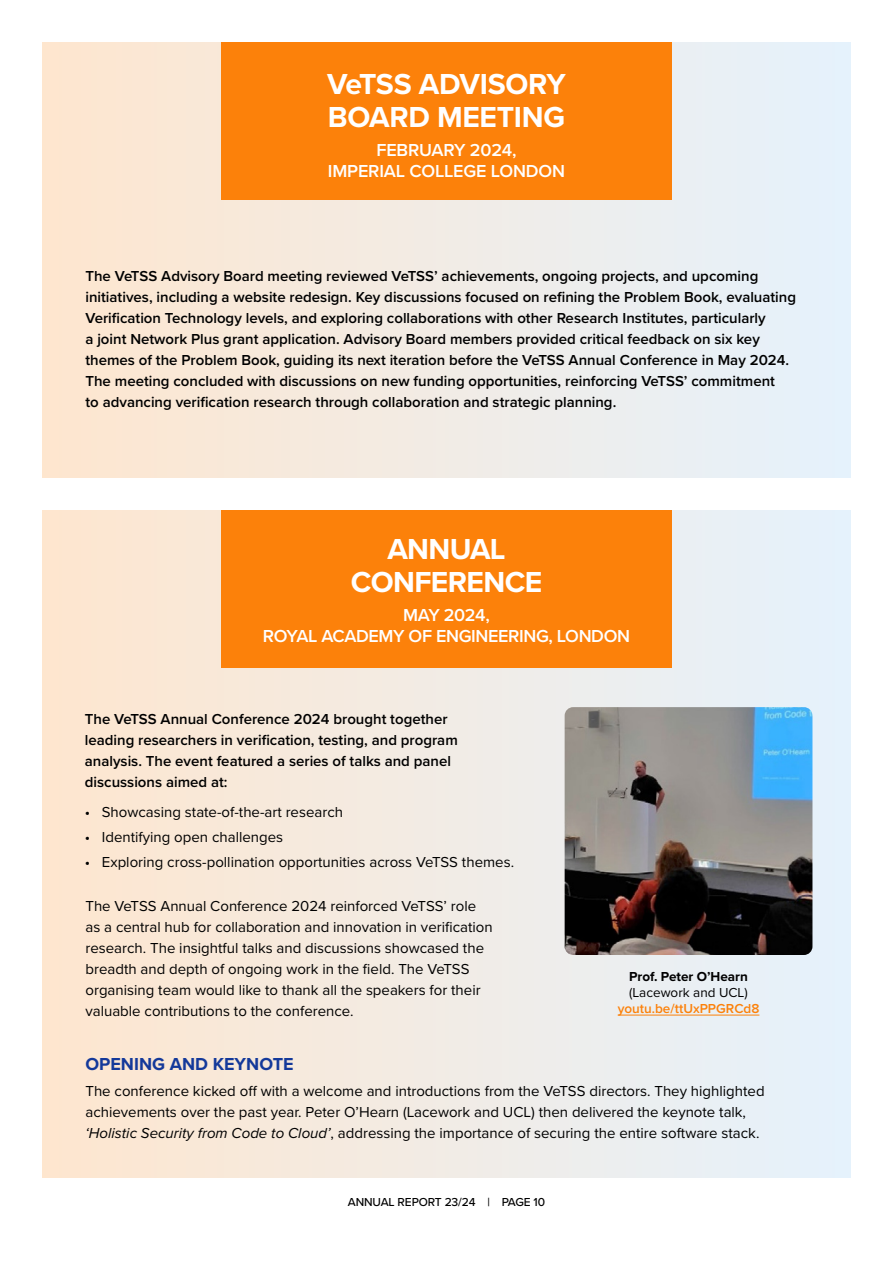
<style>
.page{position:relative;width:893px;height:1263px;background:#fff}
.page>*{position:absolute;margin:0;border:0;box-sizing:border-box;transform-origin:0 0}
.t1{font:700 30px/33px "Proxima Nova";letter-spacing:-.02em;color:#fff}
.t2{font:600 18px/21px "Proxima Nova";letter-spacing:-.02em;color:#fff;text-align:center}
.t3{font:700 18px "Proxima Nova";color:#14399a}
.t4{font:600 15px/21px "Proxima Nova";color:#000}
.t5{font:15px/21px "Proxima Nova";color:#000}
.t6{font:700 13.5px/16.2px "Proxima Nova";color:#000}
.t7{font:600 13.5px "Proxima Nova";color:#fc810a}
.t8{font:500 12px "Proxima Nova";letter-spacing:-.01em;color:#000}
.s1{font-weight:400}
.s2{font-style:italic}
</style>
<div class="page">
<div style="left:43px;top:43px;width:807px;height:435px;background:linear-gradient(to right,#fee6ce,#e5f2fc)"></div>
<div style="left:221px;top:43px;width:451px;height:157px;background:#fc810a"></div>
<div style="left:43px;top:510px;width:807px;height:668px;background:linear-gradient(to right,#fee6ce,#e5f2fc)"></div>
<div style="left:221px;top:510px;width:451px;height:158px;background:#fc810a"></div>
<img style="left:565px;top:707px;width:247px;height:248px">
<hr style="left:618px;top:1014px;width:141px;height:1px;background:#fc810a">
<p class="t1" style="left:327px;top:66px;width:240px">VeTSS ADVISORY<br>BOARD MEETING</p>
<p class="t2" style="left:328px;top:139px;width:239px">FEBRUARY 2024,<br>IMPERIAL COLLEGE LONDON</p>
<p class="t4" style="left:85px;top:265px;width:712px">The VeTSS Advisory Board meeting reviewed VeTSS’ achievements, ongoing projects, and upcoming initiatives, including a website redesign. Key discussions focused on refining the Problem Book, evaluating Verification Technology levels, and exploring collaborations with other Research Institutes, particularly<br>a joint Network Plus grant application. Advisory Board members provided critical feedback on six key themes of the Problem Book, guiding its next iteration before the VeTSS Annual Conference in May 2024.<br>The meeting concluded with discussions on new funding opportunities, reinforcing VeTSS’ commitment<br>to advancing verification research through collaboration and strategic planning.</p>
<p class="t1" style="left:351px;top:532px;width:193px;text-align:center">ANNUAL<br>CONFERENCE</p>
<p class="t2" style="left:263px;top:604px;width:369px">MAY 2024,<br>ROYAL ACADEMY OF ENGINEERING, LONDON</p>
<p class="t4" style="left:85px;top:708px;width:374px">The VeTSS Annual Conference 2024 brought together leading researchers in verification, testing, and program analysis. The event featured a series of talks and panel discussions aimed at:</p>
<p class="t5" style="left:85px;top:800px;width:260px">• Showcasing state-of-the-art research</p>
<p class="t5" style="left:85px;top:826px;width:200px">• Identifying open challenges</p>
<p class="t5" style="left:85px;top:851px;width:431px">• Exploring cross-pollination opportunities across VeTSS themes.</p>
<p class="t5" style="left:85px;top:895px;width:409px">The VeTSS Annual Conference 2024 reinforced VeTSS’ role as a central hub for collaboration and innovation in verification research. The insightful talks and discussions showcased the breadth and depth of ongoing work in the field. The VeTSS organising team would like to thank all the speakers for their valuable contributions to the conference.</p>
<p class="t6" style="left:629px;top:968px;width:120px">Prof. Peter O’Hearn <span class="s1">(Lacework and UCL)</span></p>
<p class="t7" style="left:618px;top:998px;width:143px">youtu.be/ttUxPPGRCd8</p>
<p class="t3" style="left:85px;top:1051px;width:210px">OPENING AND KEYNOTE</p>
<p class="t5" style="left:85px;top:1079px;width:681px">The conference kicked off with a welcome and introductions from the VeTSS directors. They highlighted achievements over the past year. Peter O’Hearn (Lacework and UCL) then delivered the keynote talk, <span class="s2">‘Holistic Security from Code to Cloud’</span>, addressing the importance of securing the entire software stack.</p>
<p class="t8" style="left:348px;top:1193px;width:199px">ANNUAL REPORT 23/24 | PAGE 10</p>
</div>
